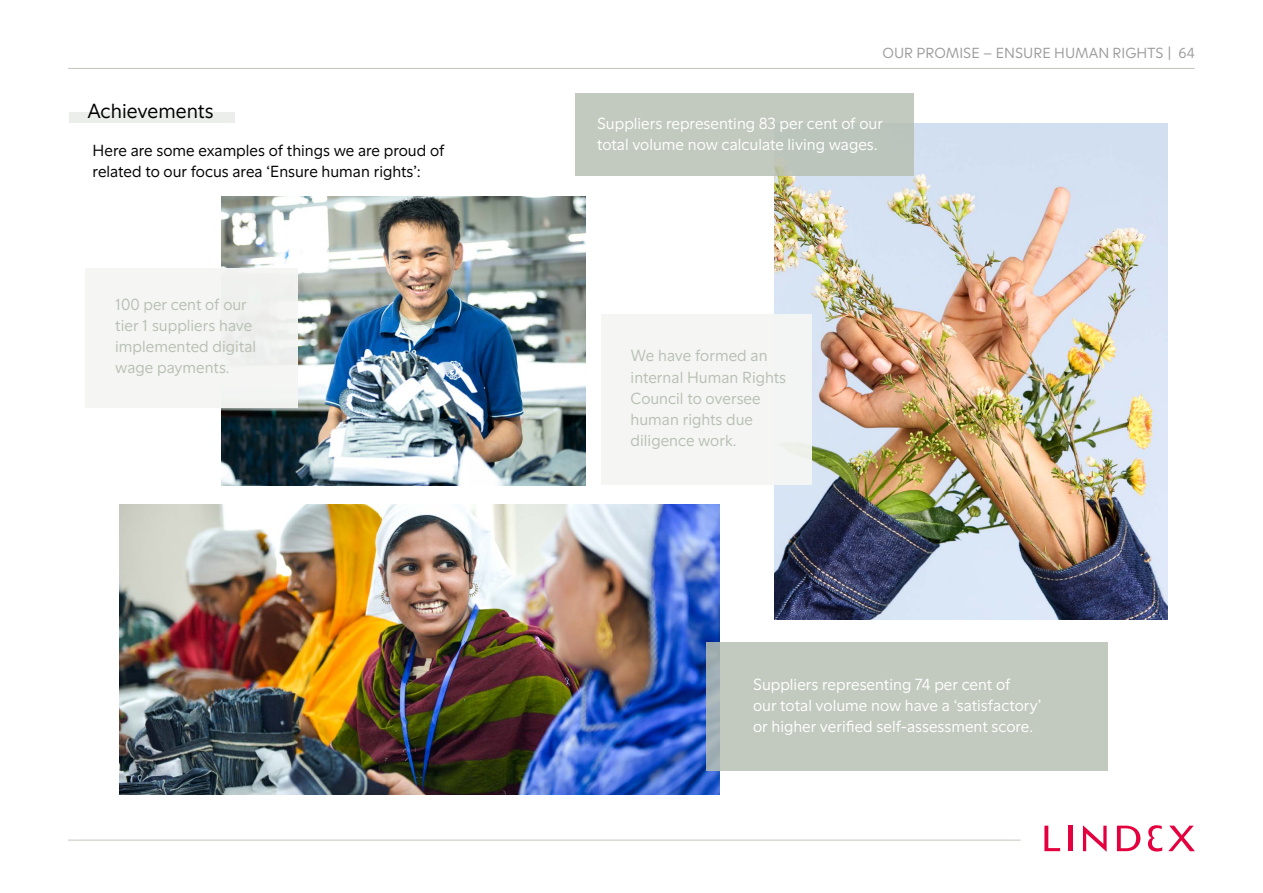
<style>
.page{position:relative;width:1263px;height:893px;background:#fff}
.page>*{position:absolute;margin:0;border:0;box-sizing:border-box;transform-origin:0 0}
.t1{font:21px "Lindex Sans";color:#000}
.t2{font:16.5px/21px "Lindex Sans";color:#fff}
.t3{font:16.5px/21px "Lindex Sans";color:#b8c0b3}
.t4{font:16.5px/21px "Lindex Sans";color:#000}
.t5{font:15px "Lindex Sans";color:#9c9c9d}
</style>
<div class="page">
<svg style="left:1044px;top:826px;width:16px;height:25px"></svg>
<hr style="left:1069px;top:826px;width:4px;height:25px;background:#e4003e">
<svg style="left:1083px;top:825px;width:23px;height:27px"></svg>
<svg style="left:1117px;top:826px;width:23px;height:25px"></svg>
<svg style="left:1168px;top:826px;width:27px;height:25px"></svg>
<svg style="left:1148px;top:825px;width:14px;height:26px"></svg>
<hr style="left:68px;top:68px;width:1127px;height:1px;background:#c0c8ba">
<hr style="left:68px;top:840px;width:952px;height:1px;background:#c0c8ba">
<img style="left:119px;top:505px;width:601px;height:289px">
<img style="left:774px;top:123px;width:394px;height:496px">
<div style="left:69px;top:112px;width:166px;height:10px;background:#ebeeea"></div>
<img style="left:221px;top:196px;width:365px;height:289px">
<div style="left:575px;top:94px;width:338px;height:82px;background:#c2c9be"></div>
<div style="left:85px;top:268px;width:213px;height:139px;background:#f5f6f4"></div>
<div style="left:601px;top:315px;width:211px;height:170px;background:#f5f6f4"></div>
<div style="left:706px;top:642px;width:402px;height:129px;background:#c2c9be"></div>
<p class="t1" style="left:87px;top:98px;width:128px">Achievements</p>
<p class="t4" style="left:93px;top:139px;width:353px">Here are some examples of things we are proud of related to our focus area ‘Ensure human rights’:</p>
<p class="t3" style="left:115px;top:294px;width:142px">100 per cent of our tier 1 suppliers have implemented digital wage payments.</p>
<p class="t5" style="left:882px;top:44px;width:314px">OUR PROMISE – ENSURE HUMAN RIGHTS | 64</p>
<p class="t2" style="left:597px;top:113px;width:287px">Suppliers representing 83 per cent of our total volume now calculate living wages.</p>
<p class="t3" style="left:631px;top:345px;width:157px">We have formed an internal Human Rights<br>Council to oversee human rights due diligence work.</p>
<p class="t2" style="left:753px;top:674px;width:290px">Suppliers representing 74 per cent of<br>our total volume now have a ‘satisfactory’ or higher verified self-assessment score.</p>
</div>
